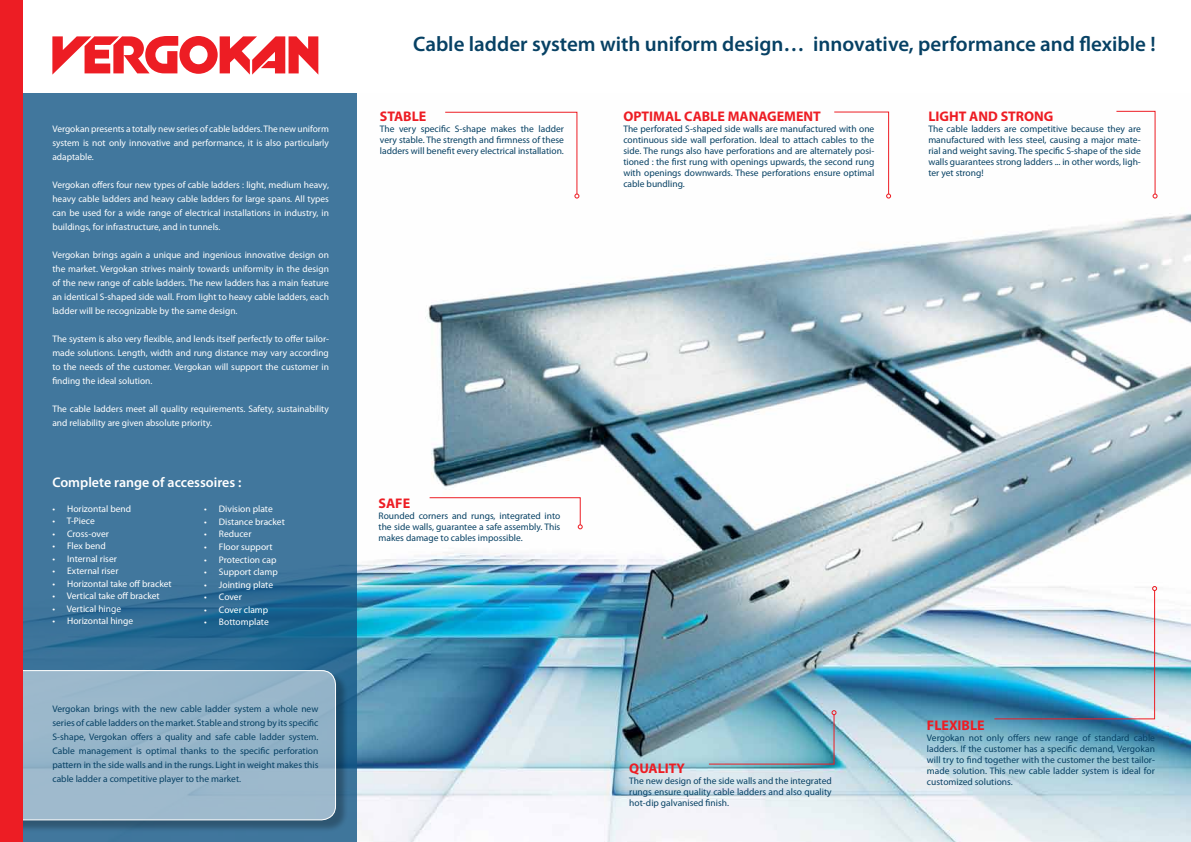
<style>
.page{position:relative;width:1191px;height:842px;background:#fff}
.page>*{position:absolute;margin:0;border:0;box-sizing:border-box;transform-origin:0 0}
.t1{font:600 21px "Myriad Pro";color:#074164}
.t2{font:700 14px "Myriad Pro";color:#ed1d24}
.t3{font:600 14px "Myriad Pro";color:#fff}
.t4{font:9.5px/11px "Myriad Pro";color:#074164;text-align:justify}
.t5{font:9.5px/14px "Myriad Pro";color:#fff;text-align:justify}
</style>
<div class="page">
<img style="left:356px;top:94px;width:835px;height:748px">
<svg style="left:22px;top:94px;width:334px;height:748px;fill:#41779d"></svg>
<svg style="left:52px;top:36px;width:266px;height:39px"></svg>
<div style="left:2px;top:672px;width:346px;height:161px;background:#000;opacity:.55"></div>
<div style="left:1px;top:671px;width:334px;height:149px;background:#9ab7cb;border-radius:14px"></div>
<div style="left:0;top:670px;width:336px;height:150px;border:1px solid #fff;border-radius:14px"></div>
<div style="left:0;top:0;width:22px;height:842px;background:#ed1d24"></div>
<svg style="left:444px;top:111px;width:135px;height:88px"></svg>
<img style="left:993px;top:586px;width:164px;height:134px">
<svg style="left:833px;top:111px;width:58px;height:88px"></svg>
<svg style="left:1115px;top:110px;width:42px;height:89px"></svg>
<svg style="left:708px;top:710px;width:128px;height:55px"></svg>
<svg style="left:428px;top:497px;width:155px;height:32px"></svg>
<p class="t5" style="left:52px;top:122px;width:278px">Vergokan presents a totally new series of cable ladders. The new uniform system is not only innovative and performance, it is also particularly adaptable.</p>
<p class="t5" style="left:52px;top:178px;width:278px">Vergokan offers four new types of cable ladders : light, medium heavy, heavy cable ladders and heavy cable ladders for large spans. All types can be used for a wide range of electrical installations in industry, in buildings, for infrastructure, and in tunnels.</p>
<p class="t5" style="left:52px;top:248px;width:278px">Vergokan brings again a unique and ingenious innovative design on the market. Vergokan strives mainly towards uniformity in the design of the new range of cable ladders. The new ladders has a main feature an identical S-shaped side wall. From light to heavy cable ladders, each ladder will be recognizable by the same design.</p>
<p class="t5" style="left:52px;top:332px;width:278px">The system is also very flexible, and lends itself perfectly to offer tailor&shy;made solutions. Length, width and rung distance may vary according to the needs of the customer. Vergokan will support the customer in finding the ideal solution.</p>
<p class="t5" style="left:52px;top:402px;width:278px">The cable ladders meet all quality requirements. Safety, sustainability and reliability are given absolute priority.</p>
<h2 class="t3" style="left:52px;top:473px;width:191px">Complete range of accessoires :</h2>
<p class="t5" style="left:52px;top:502px;width:80px">• Horizontal bend</p>
<p class="t5" style="left:52px;top:514px;width:44px">• T-Piece</p>
<p class="t5" style="left:52px;top:527px;width:58px">• Cross-over</p>
<p class="t5" style="left:52px;top:539px;width:55px">• Flex bend</p>
<p class="t5" style="left:52px;top:552px;width:66px">• Internal riser</p>
<p class="t5" style="left:52px;top:564px;width:68px">• External riser</p>
<p class="t5" style="left:52px;top:577px;width:121px">• Horizontal take off bracket</p>
<p class="t5" style="left:52px;top:589px;width:109px">• Vertical take off bracket</p>
<p class="t5" style="left:52px;top:602px;width:70px">• Vertical hinge</p>
<p class="t5" style="left:52px;top:614px;width:82px">• Horizontal hinge</p>
<p class="t5" style="left:204px;top:502px;width:70px">• Division plate</p>
<p class="t5" style="left:204px;top:515px;width:82px">• Distance bracket</p>
<p class="t5" style="left:204px;top:527px;width:49px">• Reducer</p>
<p class="t5" style="left:204px;top:540px;width:70px">• Floor support</p>
<p class="t5" style="left:204px;top:552px;width:74px">• Protection cap</p>
<p class="t5" style="left:204px;top:565px;width:75px">• Support clamp</p>
<p class="t5" style="left:204px;top:577px;width:70px">• Jointing plate</p>
<p class="t5" style="left:204px;top:590px;width:39px">• Cover</p>
<p class="t5" style="left:204px;top:602px;width:66px">• Cover clamp</p>
<p class="t5" style="left:204px;top:615px;width:66px">• Bottomplate</p>
<p class="t4" style="left:52px;top:702px;width:267px;line-height:14px">Vergokan brings with the new cable ladder system a whole new series of cable ladders on the market. Stable and strong by its specific S-shape, Vergokan offers a quality and safe cable ladder system.<br>Cable management is optimal thanks to the specific perforation pattern in the side walls and in the rungs. Light in weight makes this cable ladder a competitive player to the market.</p>
<h1 class="t1" style="left:413px;top:31px;width:744px">Cable ladder system with uniform design… innovative, performance and flexible !</h1>
<h2 class="t2" style="left:380px;top:107px;width:48px">STABLE</h2>
<p class="t4" style="left:380px;top:123px;width:186px">The very specific S-shape makes the ladder very stable. The strength and firmness of these ladders will benefit every electrical installation.</p>
<h2 class="t2" style="left:623px;top:107px;width:199px">OPTIMAL CABLE MANAGEMENT</h2>
<p class="t4" style="left:623px;top:123px;width:252px">The perforated S-shaped side walls are manufactured with one continuous side wall perforation. Ideal to attach cables to the side. The rungs also have perforations and are alternately posi&shy;tioned : the first rung with openings upwards, the second rung with openings downwards. These perforations ensure optimal cable bundling.</p>
<h2 class="t2" style="left:928px;top:107px;width:126px">LIGHT AND STRONG</h2>
<p class="t4" style="left:928px;top:123px;width:214px">The cable ladders are competitive because they are manufactured with less steel, causing a major mate&shy;rial and weight saving. The specific S-shape of the side walls guarantees strong ladders ... in other words, ligh&shy;ter yet strong!</p>
<h2 class="t2" style="left:378px;top:494px;width:33px">SAFE</h2>
<p class="t4" style="left:378px;top:510px;width:183px">Rounded corners and rungs, integrated into the side walls, guarantee a safe assembly. This makes damage to cables impossible.</p>
<h2 class="t2" style="left:629px;top:759px;width:57px">QUALITY</h2>
<p class="t4" style="left:629px;top:775px;width:204px">The new design of the side walls and the integrated rungs ensure quality cable ladders and also quality hot-dip galvanised finish.</p>
<h2 class="t2" style="left:927px;top:716px;width:59px">FLEXIBLE</h2>
<p class="t4" style="left:927px;top:732px;width:229px">Vergokan not only offers new range of standard cable ladders. If the customer has a specific demand, Vergokan will try to find together with the customer the best tailor&shy;made solution. This new cable ladder system is ideal for customized solutions.</p>
</div>
